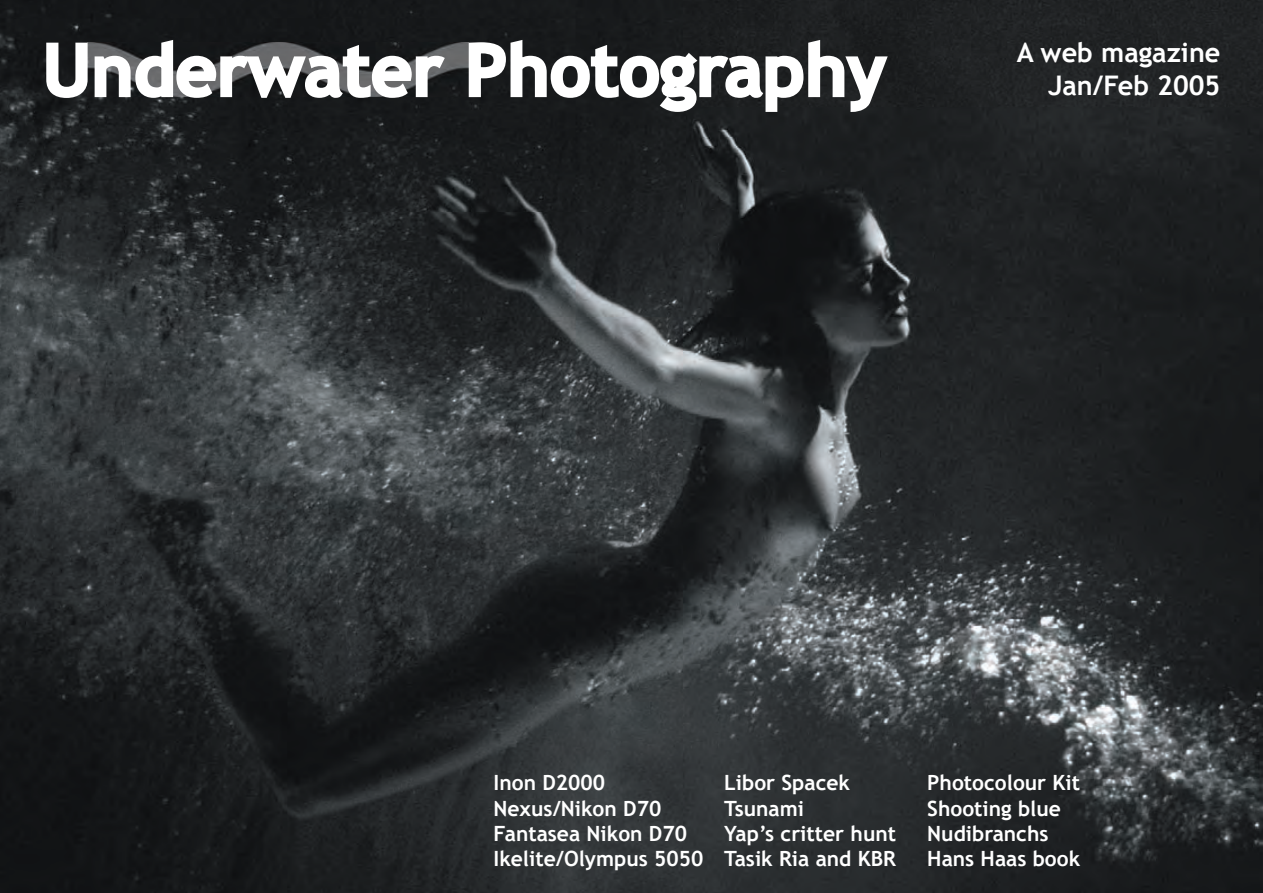
<style>
.page{position:relative;width:1263px;height:893px;background:#fff}
.page>*{position:absolute;margin:0;border:0;box-sizing:border-box;transform-origin:0 0}
.t1{font:700 72px "Trebuchet MS";color:#fff}
.t2{font:700 27px "Trebuchet MS";color:#fff}
.t3{font:700 21px/25.2px "Trebuchet MS";color:#fff}
</style>
<div class="page">
<img style="left:0;top:211px;width:683px;height:682px">
<img style="left:683px;top:106px;width:580px;height:787px">
<img style="left:0;top:0;width:686px;height:211px">
<div style="left:683px;top:0;width:580px;height:106px;background:#202224"></div>
<img style="left:447px;top:43px;width:20px;height:54px">
<svg style="left:45px;top:38px;width:402px;height:62px"></svg>
<svg style="left:467px;top:38px;width:422px;height:75px"></svg>
<h1 class="t1" style="left:43px;top:25px;width:845px">Underwater Photography</h1>
<p class="t2" style="left:1017px;top:36px;width:205px">A web magazine</p>
<p class="t2" style="left:1048px;top:68px;width:174px">Jan/Feb 2005</p>
<p class="t3" style="left:493px;top:770px;width:211px">Inon D2000<br>Nexus/Nikon D70<br>Fantasea Nikon D70<br>Ikelite/Olympus 5050</p>
<p class="t3" style="left:724px;top:770px;width:173px">Libor Spacek<br>Tsunami<br>Yap’s critter hunt<br>Tasik Ria and KBR</p>
<p class="t3" style="left:927px;top:770px;width:154px">Photocolour Kit<br>Shooting blue<br>Nudibranchs<br>Hans Haas book</p>
</div>
